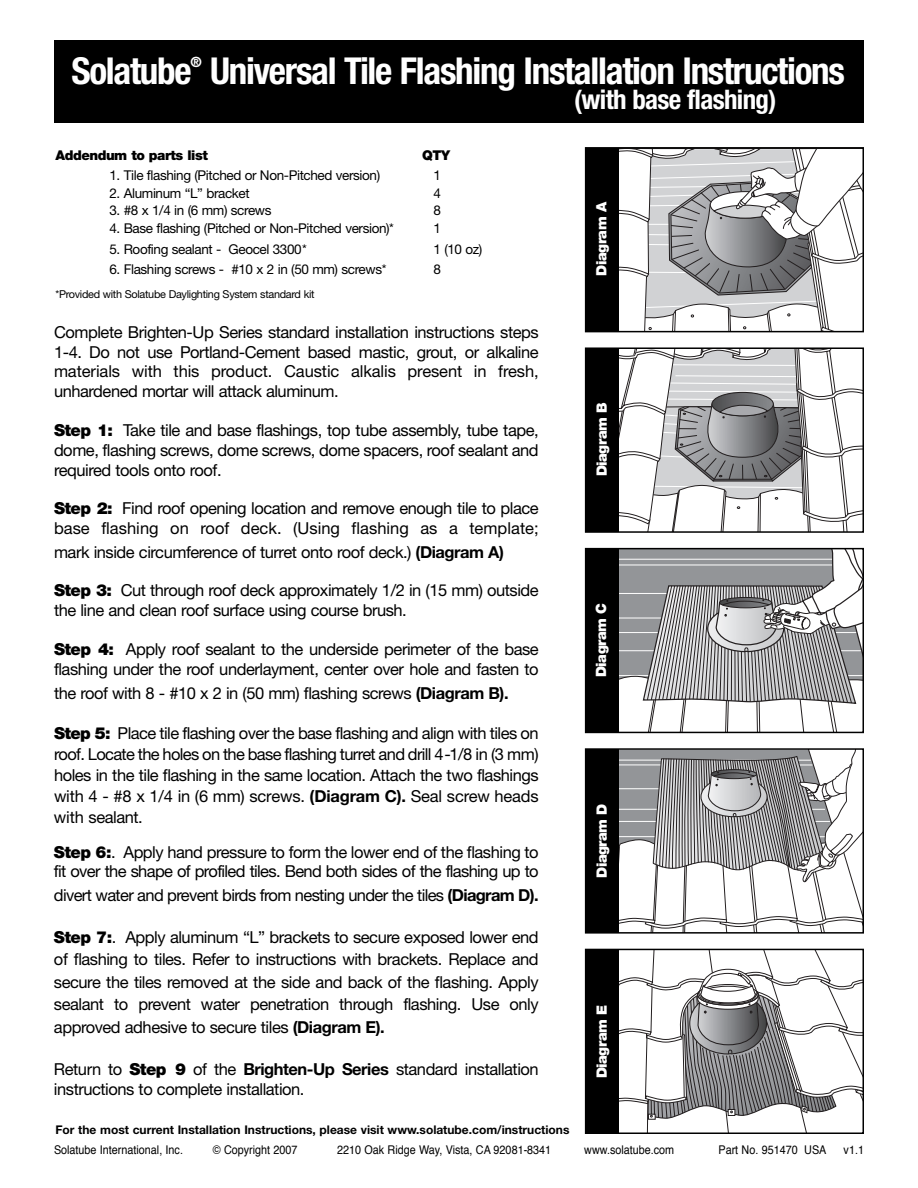
<style>
.page{position:relative;width:918px;height:1188px;background:#fff}
.page>*{position:absolute;margin:0;border:0;box-sizing:border-box;transform-origin:0 0}
.t1{font:700 condensed 37.2px "Helvetica Neue";letter-spacing:-.035em;color:#fff}
.t2{font:700 condensed 27px "Helvetica Neue";letter-spacing:-.025em;color:#fff}
.t3{font:16.5px/19.8px "Helvetica Neue";letter-spacing:-.03em;color:#000}
.t4{font:900 14.25px "Helvetica Neue";letter-spacing:-.035em;color:#fff}
.t5{font:700 condensed 14.25px "Helvetica Neue";color:#fff}
.t6{font:13.5px "Helvetica Neue";letter-spacing:-.03em;color:#000}
.t7{font:900 13.5px "Helvetica Neue";letter-spacing:-.035em;color:#000}
.t8{font:12px "Helvetica";color:#000;scale:.9 1}
.t9{font:700 12px "Helvetica Neue";color:#000}
.t10{font:10.8px "Helvetica Neue";letter-spacing:-.03em;color:#000}
.s1{font-weight:900}
.s2{font-weight:700}
</style>
<div class="page">
<div style="left:54px;top:40px;width:810px;height:83px;background:#000"></div>
<svg style="left:618px;top:150px;width:243px;height:179px"></svg>
<div style="left:585px;top:147px;width:279px;height:185px;border:2px solid #000"></div>
<svg style="left:591px;top:349px;width:272px;height:782px"></svg>
<div style="left:585px;top:949px;width:279px;height:185px;border:2px solid #000"></div>
<div style="left:585px;top:148px;width:33px;height:183px;background:#000"></div>
<div style="left:586px;top:348px;width:33px;height:184px;background:#000"></div>
<div style="left:585px;top:549px;width:33px;height:184px;background:#000"></div>
<div style="left:586px;top:750px;width:33px;height:183px;background:#000"></div>
<div style="left:586px;top:950px;width:33px;height:184px;background:#000"></div>
<h1 class="t1" style="left:71px;top:57px;width:122px">Solatube</h1>
<p class="t5" style="left:191px;top:57px;width:13px">®</p>
<h1 class="t1" style="left:210px;top:57px;width:637px">Universal Tile Flashing Installation Instructions</h1>
<h2 class="t2" style="left:574px;top:90px;width:204px">(with base flashing)</h2>
<p class="t7" style="left:56px;top:150px;width:154px">Addendum to parts list</p>
<p class="t7" style="left:422px;top:150px;width:29px">QTY</p>
<p class="t6" style="left:110px;top:170px;width:272px">1. Tile flashing (Pitched or Non-Pitched version)</p>
<p class="t6" style="left:433px;top:170px;width:9px">1</p>
<p class="t6" style="left:110px;top:188px;width:142px">2. Aluminum “L” bracket</p>
<p class="t6" style="left:434px;top:188px;width:9px">4</p>
<p class="t6" style="left:110px;top:206px;width:164px">3. #8 x 1/4 in (6 mm) screws</p>
<p class="t6" style="left:434px;top:206px;width:9px">8</p>
<p class="t6" style="left:110px;top:224px;width:286px">4. Base flashing (Pitched or Non-Pitched version)*</p>
<p class="t6" style="left:434px;top:224px;width:9px">1</p>
<p class="t6" style="left:110px;top:244px;width:199px">5. Roofing sealant - Geocel 3300*</p>
<p class="t6" style="left:434px;top:244px;width:50px">1 (10 oz)</p>
<p class="t6" style="left:110px;top:264px;width:279px">6. Flashing screws - #10 x 2 in (50 mm) screws*</p>
<p class="t6" style="left:434px;top:264px;width:9px">8</p>
<p class="t10" style="left:56px;top:291px;width:261px">*Provided with Solatube Daylighting System standard kit</p>
<p class="t3" style="left:54px;top:324px;width:486px;text-align:justify">Complete Brighten-Up Series standard installation instructions steps 1-4. Do not use Portland-Cement based mastic, grout, or alkaline materials with this product. Caustic alkalis present in fresh, unhardened mortar will attack aluminum.</p>
<p class="t3" style="left:54px;top:422px;width:486px;text-align:justify"><span class="s1">Step 1:</span> Take tile and base flashings, top tube assembly, tube tape, dome, flashing screws, dome screws, dome spacers, roof sealant and required tools onto roof.</p>
<p class="t3" style="left:54px;top:500px;width:486px"><span class="s1">Step 2:</span> Find roof opening location and remove enough tile to place base flashing on roof deck. (Using flashing as a template;</p>
<p class="t3" style="left:54px;top:544px;width:452px">mark inside circumference of turret onto roof deck.) <span class="s2">(Diagram A)</span></p>
<p class="t3" style="left:54px;top:582px;width:486px"><span class="s1">Step 3:</span> Cut through roof deck approximately 1/2 in (15 mm) outside the line and clean roof surface using course brush.</p>
<p class="t3" style="left:54px;top:641px;width:486px"><span class="s1">Step 4:</span> Apply roof sealant to the underside perimeter of the base flashing under the roof underlayment, center over hole and fasten to</p>
<p class="t3" style="left:54px;top:685px;width:456px">the roof with 8 - #10 x 2 in (50 mm) flashing screws <span class="s2">(Diagram B).</span></p>
<p class="t3" style="left:54px;top:724px;width:486px;line-height:21px;text-align:justify"><span class="s1">Step 5:</span> Place tile flashing over the base flashing and align with tiles on roof. Locate the holes on the base flashing turret and drill 4-1/8 in (3 mm) holes in the tile flashing in the same location. Attach the two flashings with 4 - #8 x 1/4 in (6 mm) screws. <span class="s2">(Diagram C).</span> Seal screw heads with sealant.</p>
<p class="t3" style="left:54px;top:843px;width:486px"><span class="s1">Step 6:</span>. Apply hand pressure to form the lower end of the flashing to fit over the shape of profiled tiles. Bend both sides of the flashing up to</p>
<p class="t3" style="left:54px;top:887px;width:486px">divert water and prevent birds from nesting under the tiles <span class="s2">(Diagram D).</span></p>
<p class="t3" style="left:54px;top:927px;width:486px;line-height:22.5px;text-align:justify"><span class="s1">Step 7:</span>. Apply aluminum “L” brackets to secure exposed lower end of flashing to tiles. Refer to instructions with brackets. Replace and secure the tiles removed at the side and back of the flashing. Apply sealant to prevent water penetration through flashing. Use only approved adhesive to secure tiles <span class="s2">(Diagram E).</span></p>
<p class="t3" style="left:54px;top:1061px;width:486px;line-height:19.4px">Return to <span class="s1">Step 9</span> of the <span class="s2">Brighten-Up Series</span> standard installation instructions to complete installation.</p>
<p class="t9" style="left:56px;top:1125px;width:515px">For the most current Installation Instructions, please visit www.solatube.com/instructions</p>
<p class="t4" style="left:596px;top:276px;width:75px;rotate:-90deg">Diagram A</p>
<p class="t4" style="left:597px;top:476px;width:75px;rotate:-90deg">Diagram B</p>
<p class="t4" style="left:596px;top:677px;width:76px;rotate:-90deg">Diagram C</p>
<p class="t4" style="left:597px;top:878px;width:76px;rotate:-90deg">Diagram D</p>
<p class="t4" style="left:597px;top:1078px;width:75px;rotate:-90deg">Diagram E</p>
<p class="t8" style="left:54px;top:1144px;width:145px">Solatube International, Inc.</p>
<p class="t8" style="left:213px;top:1144px;width:96px">© Copyright 2007</p>
<p class="t8" style="left:337px;top:1144px;width:239px">2210 Oak Ridge Way, Vista, CA 92081-8341</p>
<p class="t8" style="left:584px;top:1144px;width:102px">www.solatube.com</p>
<p class="t8" style="left:719px;top:1144px;width:122px">Part No. 951470 USA</p>
<p class="t8" style="left:844px;top:1144px;width:24px">v1.1</p>
</div>
